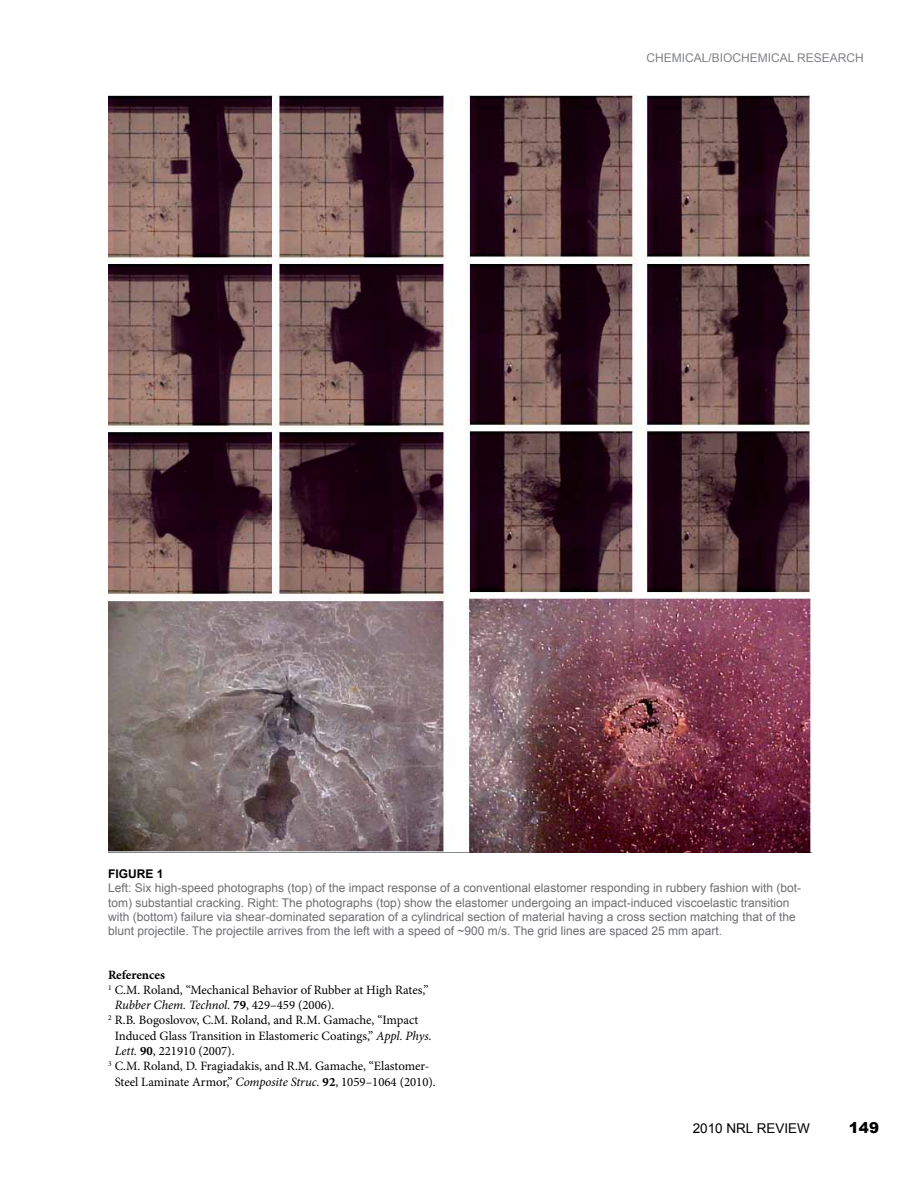
<style>
.page{position:relative;width:918px;height:1188px;background:#fff}
.page>*{position:absolute;margin:0;border:0;box-sizing:border-box;transform-origin:0 0}
.t1{font:900 15px "Arial";color:#000}
.t2{font:13.5px "Arial";color:#000}
.t3{font:12.75px "Minion Pro";color:#000}
.t4{font:italic 12.75px "Minion Pro";letter-spacing:-.01em;color:#000}
.t5{font:700 12.75px "Minion Pro";letter-spacing:-.005em;color:#000}
.t6{font:12px/14.4px "Arial";color:#6d6e71}
.t7{font:12px "Arial";color:#808285}
.t8{font:700 12px "Arial";color:#000}
.s1{font-weight:700;font-style:normal}
.s2{font-style:normal}
.s3{font-style:italic}
.s4{font-weight:700}
</style>
<div class="page">
<img style="left:108px;top:96px;width:703px;height:757px">
<p class="t7" style="left:646px;top:50px;width:219px">CHEMICAL/BIOCHEMICAL RESEARCH</p>
<p class="t8" style="left:108px;top:866px;width:57px">FIGURE 1</p>
<p class="t6" style="left:108px;top:881px;width:695px">Left: Six high-speed photographs (top) of the impact response of a conventional elastomer responding in rubbery fashion with (bot&shy;tom) substantial cracking. Right: The photographs (top) show the elastomer undergoing an impact-induced viscoelastic transition with (bottom) failure via shear-dominated separation of a cylindrical section of material having a cross section matching that of the blunt projectile. The projectile arrives from the left with a speed of ~900 m/s. The grid lines are spaced 25 mm apart.</p>
<p class="t5" style="left:108px;top:965px;width:59px">References</p>
<p class="t3" style="left:108px;top:981px;width:322px"><sup>1</sup> C.M. Roland, “Mechanical Behavior of Rubber at High Rates,”</p>
<p class="t4" style="left:115px;top:996px;width:221px">Rubber Chem. Technol. <span class="s1">79</span><span class="s2">, 429–459 (2006).</span></p>
<p class="t3" style="left:108px;top:1012px;width:312px"><sup>2</sup> R.B. Bogoslovov, C.M. Roland, and R.M. Gamache, “Impact</p>
<p class="t3" style="left:115px;top:1027px;width:319px">Induced Glass Transition in Elastomeric Coatings,” <span class="s3">Appl. Phys.</span></p>
<p class="t3" style="left:115px;top:1042px;width:121px"><span class="s3">Lett.</span> <span class="s4">90</span>, 221910 (2007).</p>
<p class="t3" style="left:108px;top:1058px;width:323px"><sup>3</sup> C.M. Roland, D. Fragiadakis, and R.M. Gamache, “Elastomer-</p>
<p class="t3" style="left:115px;top:1073px;width:323px">Steel Laminate Armor,” <span class="s3">Composite Struc.</span> <span class="s4">92</span>, 1059–1064 (2010).</p>
<p class="t2" style="left:693px;top:1119px;width:119px">2010 NRL REVIEW</p>
<p class="t1" style="left:849px;top:1117px;width:32px">149</p>
</div>
